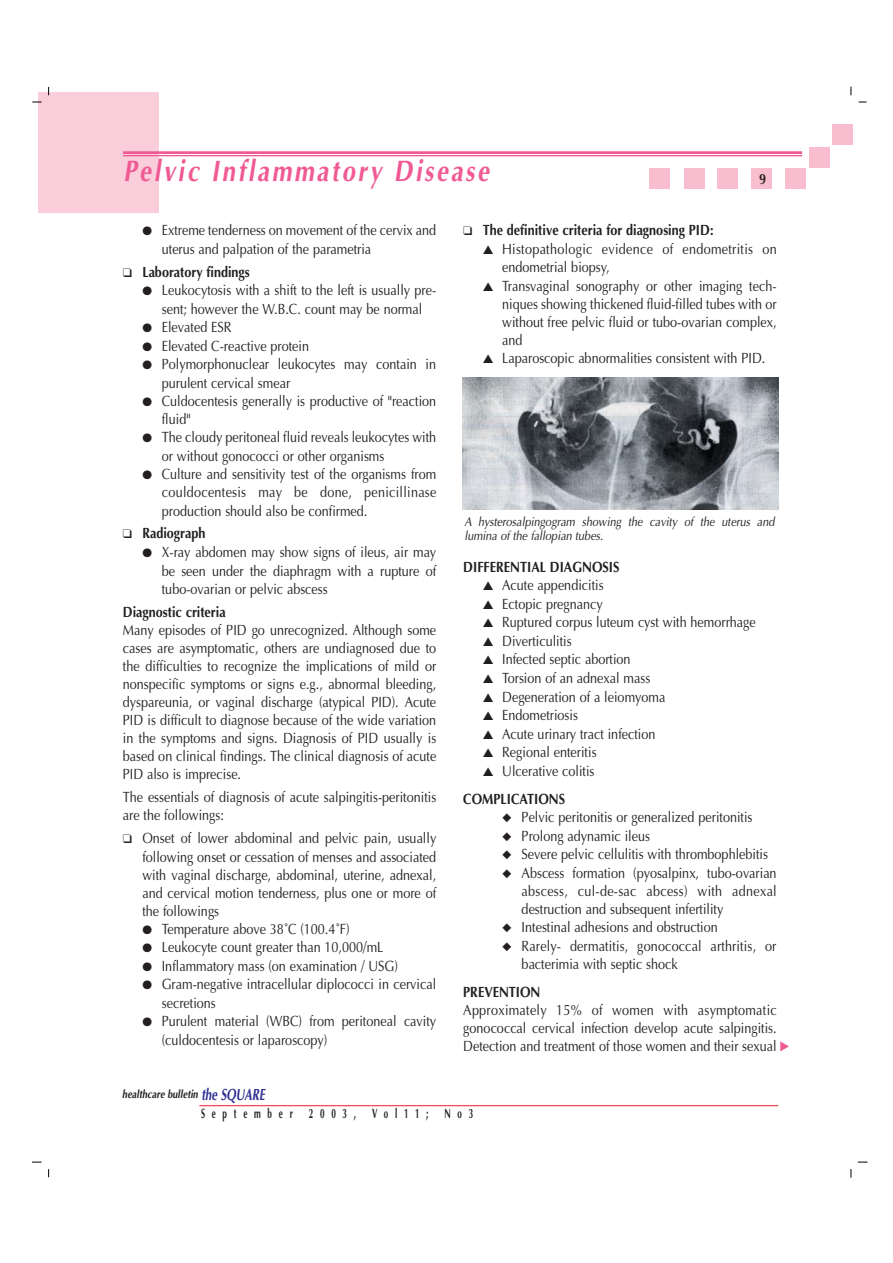
<style>
.page{position:relative;width:893px;height:1263px;background:#fff}
.page>*{position:absolute;margin:0;border:0;box-sizing:border-box;transform-origin:0 0}
.t1{font:italic 700 29.7px "Optima";letter-spacing:.11em;color:#f05a94;scale:.8 1}
.t2{font:14.85px/18px "Optima";color:#231f20;scale:.85 1}
.t3{font:700 14.85px "Optima";color:#231f20;scale:.85 1}
.t4{font:14.85px/18.6px "Optima";letter-spacing:.02em;color:#231f20;scale:.85 1}
.t5{font:700 13.5px "Optima";letter-spacing:.835em;color:#231f20;scale:.6 1}
.t6{font:italic 12.9px/14.2px "Optima";color:#231f20;scale:.85 1}
.t7{font:italic 700 11.55px "Optima";color:#231f20;scale:.8 1}
.s1{font-size:16.2px;color:#2e3092}
.s2{font-weight:700}
</style>
<div class="page">
<div style="left:38px;top:92px;width:121px;height:121px;background:#facdda"></div>
<div style="left:831px;top:125px;width:21px;height:20px;background:#f8bdce"></div>
<div style="left:809px;top:147px;width:20px;height:20px;background:#f8bdce"></div>
<div style="left:785px;top:169px;width:20px;height:20px;background:#f8bdce"></div>
<div style="left:751px;top:169px;width:20px;height:20px;background:#f8bdce"></div>
<div style="left:717px;top:169px;width:21px;height:20px;background:#f8bdce"></div>
<div style="left:684px;top:169px;width:20px;height:20px;background:#f8bdce"></div>
<div style="left:649px;top:169px;width:20px;height:20px;background:#f8bdce"></div>
<hr style="left:123px;top:151px;width:679px;height:3px;background:#f05a94">
<hr style="left:123px;top:155px;width:679px;height:1px;background:#f05a94">
<hr style="left:199px;top:1105px;width:579px;height:1px;background:#ed1c24">
<img style="left:462px;top:377px;width:316px;height:132px">
<h1 class="t1" style="left:123px;top:159px;width:458px">Pelvic Inflammatory Disease</h1>
<p class="t3" style="left:759px;top:173px;width:10px">9</p>
<p class="t2" style="left:162px;top:222px;width:324px;line-height:18.6px;text-indent:-19px">● Extreme tenderness on movement of the cervix and uterus and palpation of the parametria</p>
<p class="t3" style="left:123px;top:266px;width:151px">❑ Laboratory findings</p>
<p class="t2" style="left:142px;top:283px;width:347px;line-height:18.6px;text-align:center">● Leukocytosis with a shift to the left is usually pre&shy;sent; however the W.B.C. count may be normal</p>
<p class="t2" style="left:142px;top:319px;width:106px">● Elevated ESR</p>
<p class="t2" style="left:142px;top:338px;width:198px">● Elevated C-reactive protein</p>
<p class="t2" style="left:162px;top:356px;width:324px;line-height:18.6px;text-indent:-19px">● Polymorphonuclear leukocytes may contain in purulent cervical smear</p>
<p class="t2" style="left:162px;top:393px;width:324px;line-height:18.6px;text-indent:-19px">● Culdocentesis generally is productive of "reaction fluid"</p>
<p class="t2" style="left:162px;top:429px;width:324px;line-height:18.6px;text-indent:-19px">● The cloudy peritoneal fluid reveals leukocytes with or without gonococci or other organisms</p>
<p class="t2" style="left:162px;top:466px;width:324px;text-align:justify;text-indent:-19px">● Culture and sensitivity test of the organisms from couldocentesis may be done, penicillinase production should also be confirmed.</p>
<p class="t3" style="left:123px;top:527px;width:99px">❑ Radiograph</p>
<p class="t2" style="left:162px;top:544px;width:324px;text-align:justify;text-indent:-19px">● X-ray abdomen may show signs of ileus, air may be seen under the diaphragm with a rupture of tubo-ovarian or pelvic abscess</p>
<p class="t3" style="left:123px;top:605px;width:122px">Diagnostic criteria</p>
<p class="t2" style="left:123px;top:622px;width:370px;text-align:justify">Many episodes of PID go unrecognized. Although some cases are asymptomatic, others are undiagnosed due to the difficulties to recognize the implications of mild or nonspecific symptoms or signs e.g., abnormal bleeding, dyspareunia, or vaginal discharge (atypical PID). Acute PID is difficult to diagnose because of the wide variation in the symptoms and signs. Diagnosis of PID usually is based on clinical findings. The clinical diagnosis of acute PID also is imprecise.</p>
<p class="t2" style="left:123px;top:789px;width:370px">The essentials of diagnosis of acute salpingitis-peritonitis are the followings:</p>
<p class="t2" style="left:142px;top:830px;width:347px;text-align:justify;text-indent:-19px">❑ Onset of lower abdominal and pelvic pain, usually following onset or cessation of menses and associated with vaginal discharge, abdominal, uterine, adnexal, and cervical motion tenderness, plus one or more of the followings</p>
<p class="t2" style="left:142px;top:921px;width:245px">● Temperature above 38˚C (100.4˚F)</p>
<p class="t2" style="left:142px;top:940px;width:285px">● Leukocyte count greater than 10,000/mL</p>
<p class="t2" style="left:142px;top:958px;width:302px">● Inflammatory mass (on examination / USG)</p>
<p class="t2" style="left:162px;top:977px;width:324px;line-height:18.6px;text-indent:-19px">● Gram-negative intracellular diplococci in cervical secretions</p>
<p class="t2" style="left:162px;top:1013px;width:324px;line-height:18.6px;text-indent:-19px">● Purulent material (WBC) from peritoneal cavity (culdocentesis or laparoscopy)</p>
<p class="t7" style="left:122px;top:1090px;width:180px">healthcare bulletin <span class="s1">the SQUARE</span></p>
<p class="t3" style="left:463px;top:224px;width:296px">❑ The definitive criteria for diagnosing PID:</p>
<p class="t4" style="left:502px;top:241px;width:324px;text-indent:-19px">▲ Histopathologic evidence of endometritis on endometrial biopsy,</p>
<p class="t2" style="left:502px;top:278px;width:324px;text-align:justify;text-indent:-19px">▲ Transvaginal sonography or other imaging tech&shy;niques showing thickened fluid-filled tubes with or without free pelvic fluid or tubo-ovarian complex, and</p>
<p class="t2" style="left:482px;top:351px;width:334px">▲ Laparoscopic abnormalities consistent with PID.</p>
<p class="t6" style="left:464px;top:516px;width:366px">A hysterosalpingogram showing the cavity of the uterus and lumina of the fallopian tubes.</p>
<p class="t3" style="left:463px;top:561px;width:185px">DIFFERENTIAL DIAGNOSIS</p>
<p class="t2" style="left:482px;top:578px;width:144px">▲ Acute appendicitis</p>
<p class="t2" style="left:482px;top:596px;width:143px">▲ Ectopic pregnancy</p>
<p class="t2" style="left:482px;top:615px;width:323px">▲ Ruptured corpus luteum cyst with hemorrhage</p>
<p class="t2" style="left:482px;top:633px;width:106px">▲ Diverticulitis</p>
<p class="t2" style="left:482px;top:652px;width:175px">▲ Infected septic abortion</p>
<p class="t2" style="left:482px;top:670px;width:198px">▲ Torsion of an adnexal mass</p>
<p class="t2" style="left:482px;top:689px;width:216px">▲ Degeneration of a leiomyoma</p>
<p class="t2" style="left:482px;top:707px;width:113px">▲ Endometriosis</p>
<p class="t2" style="left:482px;top:726px;width:205px">▲ Acute urinary tract infection</p>
<p class="t2" style="left:482px;top:745px;width:135px">▲ Regional enteritis</p>
<p class="t2" style="left:463px;top:758px;width:156px;line-height:28.2px;text-indent:19px">▲ Ulcerative colitis<br><span class="s2">COMPLICATIONS</span></p>
<p class="t2" style="left:502px;top:809px;width:296px">◆ Pelvic peritonitis or generalized peritonitis</p>
<p class="t2" style="left:502px;top:828px;width:175px">◆ Prolong adynamic ileus</p>
<p class="t2" style="left:502px;top:847px;width:314px">◆ Severe pelvic cellulitis with thrombophlebitis</p>
<p class="t2" style="left:521px;top:865px;width:301px;text-align:justify;text-indent:-19px">◆ Abscess formation (pyosalpinx, tubo-ovarian abscess, cul-de-sac abcess) with adnexal destruction and subsequent infertility</p>
<p class="t2" style="left:502px;top:920px;width:255px">◆ Intestinal adhesions and obstruction</p>
<p class="t2" style="left:521px;top:938px;width:301px;line-height:18.6px;text-indent:-19px">◆ Rarely- dermatitis, gonococcal arthritis, or bacterimia with septic shock</p>
<p class="t3" style="left:463px;top:986px;width:92px">PREVENTION</p>
<p class="t2" style="left:463px;top:1003px;width:370px;text-align:justify">Approximately 15% of women with asymptomatic gonococcal cervical infection develop acute salpingitis.<br>Detection and treatment of those women and their sexual</p>
<p class="t5" style="left:201px;top:1108px;width:455px">September 2003, Vol11; No3</p>
</div>
